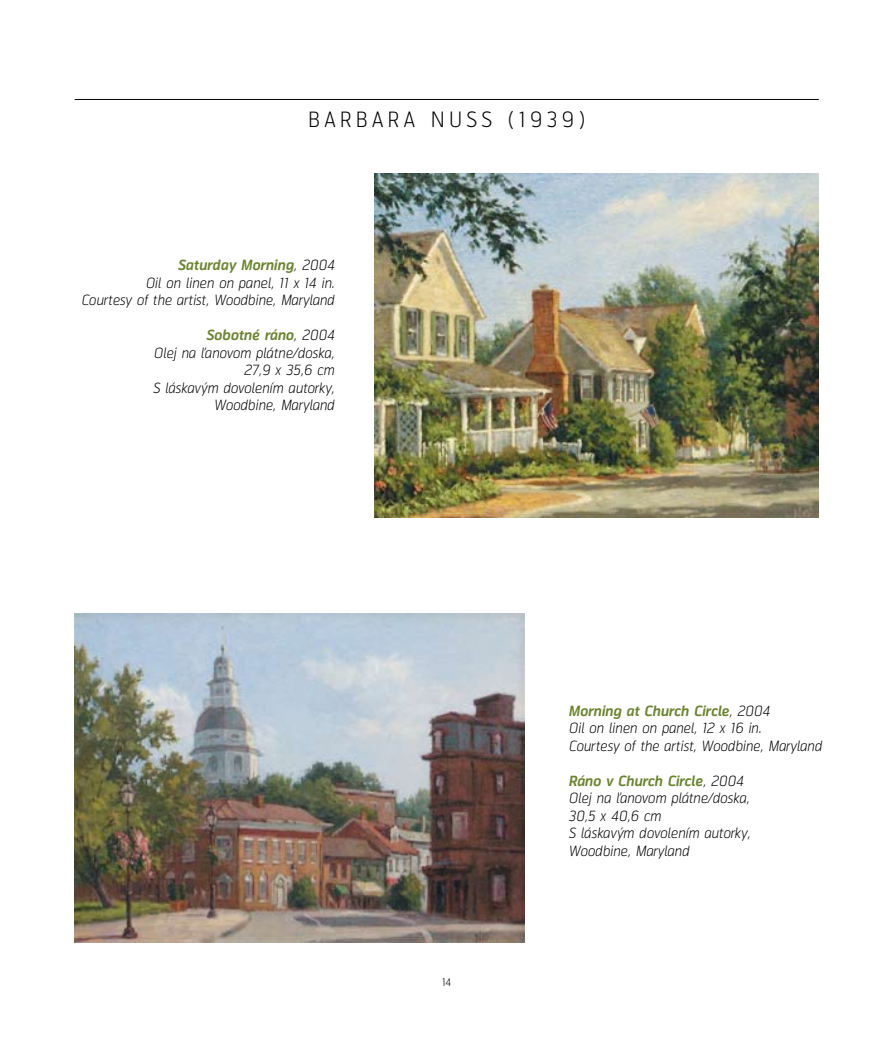
<style>
.page{position:relative;width:893px;height:1042px;background:#fff}
.page>*{position:absolute;margin:0;border:0;box-sizing:border-box;transform-origin:0 0}
.t1{font:300 21px "Klartext";letter-spacing:.2em;color:#000}
.t2{font:italic 300 14px/17.5px "NEW Klartext";color:#000}
.t3{font:italic 700 14px "Klartext";color:#6a8530}
.t4{font:300 10.5px "Klartext";color:#000}
.s1{font-family:"NEW Klartext";font-weight:300;color:#000}
.s2{font-weight:700;color:#6a8530}
</style>
<div class="page">
<hr style="left:75px;top:99px;width:744px;height:1px;background:#000">
<img style="left:74px;top:613px;width:450px;height:330px">
<img style="left:374px;top:174px;width:445px;height:343px">
<h1 class="t1" style="left:308px;top:106px;width:33px">BARBARA</h1>
<h1 class="t1" style="left:431px;top:106px;width:33px">NUSS</h1>
<h1 class="t1" style="left:508px;top:106px;width:79px">(1939)</h1>
<p class="t3" style="left:178px;top:256px;width:158px">Saturday Morning<span class="s1">, 2004</span></p>
<p class="t2" style="left:81px;top:274px;width:255px;text-align:right">Oil on linen on panel, 11 x 14 in.<br>Courtesy of the artist, Woodbine, Maryland</p>
<p class="t2" style="left:153px;top:327px;width:183px;text-align:right"><span class="s2">Sobotné ráno</span>, 2004<br>Olej na §anovom plátne/doska,<br>27,9 x 35,6 cm<br>S láskavÿm dovolením autorky,<br>Woodbine, Maryland</p>
<p class="t4" style="left:442px;top:975px;width:11px">14</p>
<p class="t3" style="left:568px;top:702px;width:203px">Morning at Church Circle<span class="s1">, 2004</span></p>
<p class="t2" style="left:568px;top:719px;width:255px">Oil on linen on panel, 12 x 16 in.<br>Courtesy of the artist, Woodbine, Maryland</p>
<p class="t2" style="left:568px;top:772px;width:183px"><span class="s2">Ráno v Church Circle</span>, 2004<br>Olej na §anovom plátne/doska,<br>30,5 x 40,6 cm<br>S láskavÿm dovolením autorky,<br>Woodbine, Maryland</p>
</div>
